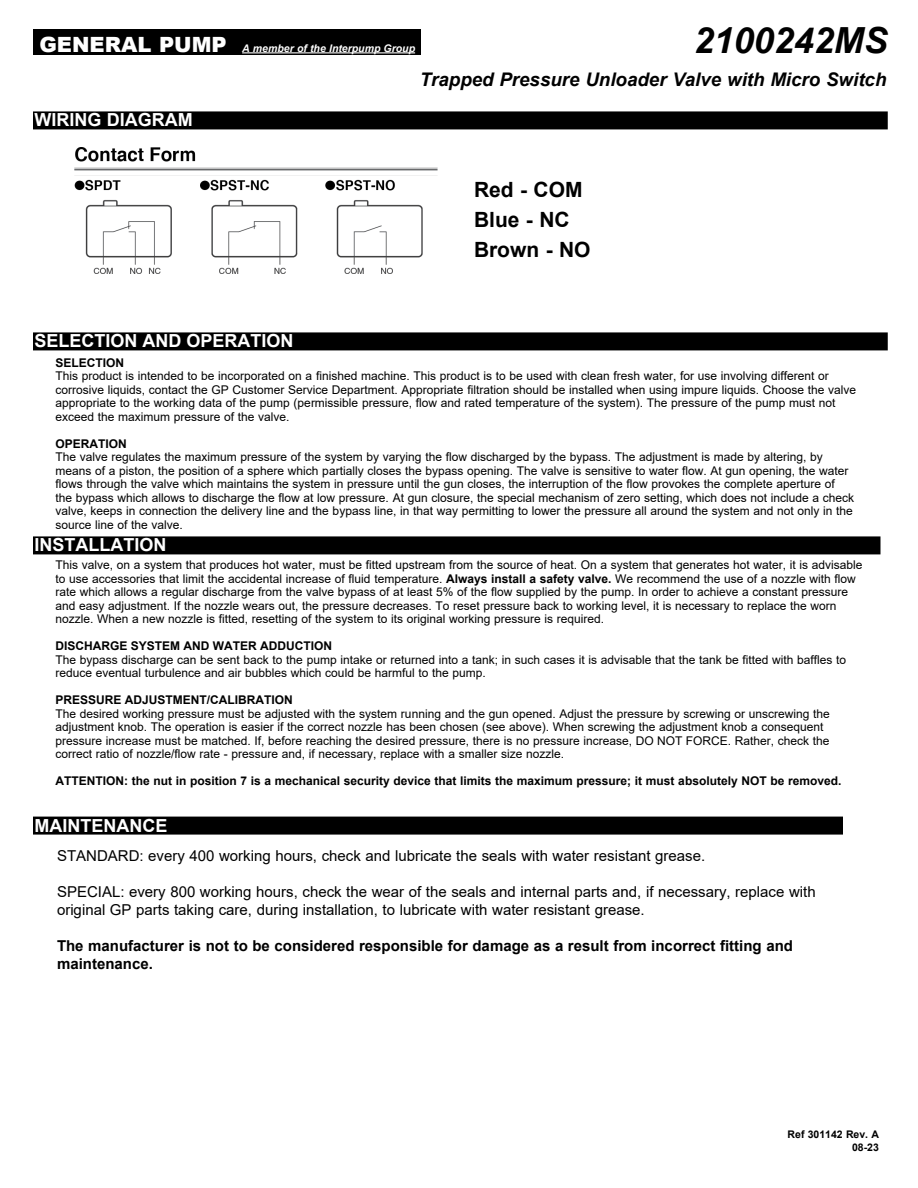
<style>
.page{position:relative;width:918px;height:1188px;background:#fff}
.page>*{position:absolute;margin:0;border:0;box-sizing:border-box;transform-origin:0 0}
.t1{font:italic 700 36px "Arial";color:#000}
.t2{font:700 21px/30px "Arial";color:#000}
.t3{font:italic 700 18.75px "Arial";color:#000}
.t4{font:700 18px "Arial";color:#fff}
.t5{font:15px/18px "Arial";color:#000}
.t6{font:700 15px/18px "Arial";color:#000}
.t7{font:12px/13.5px "Arial";color:#000}
.t8{font:700 12px "Arial";color:#000}
.t9{font:italic 700 10.5px "Arial";color:#fff}
.t10{font:700 10.5px/12.6px "Arial";color:#000;text-align:right}
.s1{font-weight:900;font-style:normal;font-size:21px}
.s2{font-weight:700}
</style>
<div class="page">
<div style="left:33px;top:29px;width:388px;height:26px;background:#000"></div>
<hr style="left:242px;top:52px;width:173px;height:1px;background:#fff">
<div style="left:33px;top:332px;width:855px;height:18px;background:#000"></div>
<div style="left:33px;top:536px;width:847px;height:18px;background:#000"></div>
<div style="left:33px;top:817px;width:810px;height:18px;background:#000"></div>
<div style="left:33px;top:111px;width:855px;height:18px;background:#000"></div>
<img style="left:74px;top:147px;width:364px;height:126px">
<p class="t9" style="left:39px;top:41px;width:377px"><span class="s1">GENERAL PUMP</span> A member of the Interpump Group</p>
<h1 class="t1" style="left:694px;top:17px;width:196px">2100242MS</h1>
<h3 class="t3" style="left:420px;top:67px;width:468px">Trapped Pressure Unloader Valve with Micro Switch</h3>
<h3 class="t4" style="left:34px;top:107px;width:160px">WIRING DIAGRAM</h3>
<h3 class="t4" style="left:34px;top:328px;width:261px">SELECTION AND OPERATION</h3>
<h2 class="t2" style="left:474px;top:175px;width:118px">Red - COM<br>Blue - NC<br>Brown - NO</h2>
<p class="t8" style="left:56px;top:354px;width:70px">SELECTION</p>
<p class="t7" style="left:56px;top:369px;width:802px">This product is intended to be incorporated on a finished machine. This product is to be used with clean fresh water, for use involving different or corrosive liquids, contact the GP Customer Service Department. Appropriate filtration should be installed when using impure liquids. Choose the valve appropriate to the working data of the pump (permissible pressure, flow and rated temperature of the system). The pressure of the pump must not exceed the maximum pressure of the valve.</p>
<p class="t8" style="left:56px;top:435px;width:73px">OPERATION</p>
<p class="t7" style="left:56px;top:450px;width:800px">The valve regulates the maximum pressure of the system by varying the flow discharged by the bypass. The adjustment is made by altering, by means of a piston, the position of a sphere which partially closes the bypass opening. The valve is sensitive to water flow. At gun opening, the water flows through the valve which maintains the system in pressure until the gun closes, the interruption of the flow provokes the complete aperture of the bypass which allows to discharge the flow at low pressure. At gun closure, the special mechanism of zero setting, which does not include a check valve, keeps in connection the delivery line and the bypass line, in that way permitting to lower the pressure all around the system and not only in the source line of the valve.</p>
<h3 class="t4" style="left:34px;top:532px;width:133px">INSTALLATION</h3>
<p class="t7" style="left:56px;top:558px;width:809px">This valve, on a system that produces hot water, must be fitted upstream from the source of heat. On a system that generates hot water, it is advisable to use accessories that limit the accidental increase of fluid temperature. <span class="s2">Always install a safety valve.</span> We recommend the use of a nozzle with flow rate which allows a regular discharge from the valve bypass of at least 5% of the flow supplied by the pump. In order to achieve a constant pressure and easy adjustment. If the nozzle wears out, the pressure decreases. To reset pressure back to working level, it is necessary to replace the worn nozzle. When a new nozzle is fitted, resetting of the system to its original working pressure is required.</p>
<p class="t8" style="left:56px;top:638px;width:278px">DISCHARGE SYSTEM AND WATER ADDUCTION</p>
<p class="t7" style="left:56px;top:653px;width:792px">The bypass discharge can be sent back to the pump intake or returned into a tank; in such cases it is advisable that the tank be fitted with baffles to reduce eventual turbulence and air bubbles which could be harmful to the pump.</p>
<p class="t8" style="left:56px;top:692px;width:239px">PRESSURE ADJUSTMENT/CALIBRATION</p>
<p class="t7" style="left:56px;top:707px;width:776px">The desired working pressure must be adjusted with the system running and the gun opened. Adjust the pressure by screwing or unscrewing the adjustment knob. The operation is easier if the correct nozzle has been chosen (see above). When screwing the adjustment knob a consequent pressure increase must be matched. If, before reaching the desired pressure, there is no pressure increase, DO NOT FORCE. Rather, check the correct ratio of nozzle/flow rate - pressure and, if necessary, replace with a smaller size nozzle.</p>
<p class="t8" style="left:56px;top:773px;width:787px">ATTENTION: the nut in position 7 is a mechanical security device that limits the maximum pressure; it must absolutely NOT be removed.</p>
<h3 class="t4" style="left:34px;top:812px;width:134px">MAINTENANCE</h3>
<p class="t5" style="left:57px;top:847px;width:650px">STANDARD: every 400 working hours, check and lubricate the seals with water resistant grease.</p>
<p class="t5" style="left:57px;top:883px;width:760px">SPECIAL: every 800 working hours, check the wear of the seals and internal parts and, if necessary, replace with original GP parts taking care, during installation, to lubricate with water resistant grease.</p>
<p class="t6" style="left:57px;top:937px;width:738px">The manufacturer is not to be considered responsible for damage as a result from incorrect fitting and maintenance.</p>
<p class="t10" style="left:788px;top:1129px;width:93px">Ref 301142 Rev. A<br>08-23</p>
</div>
